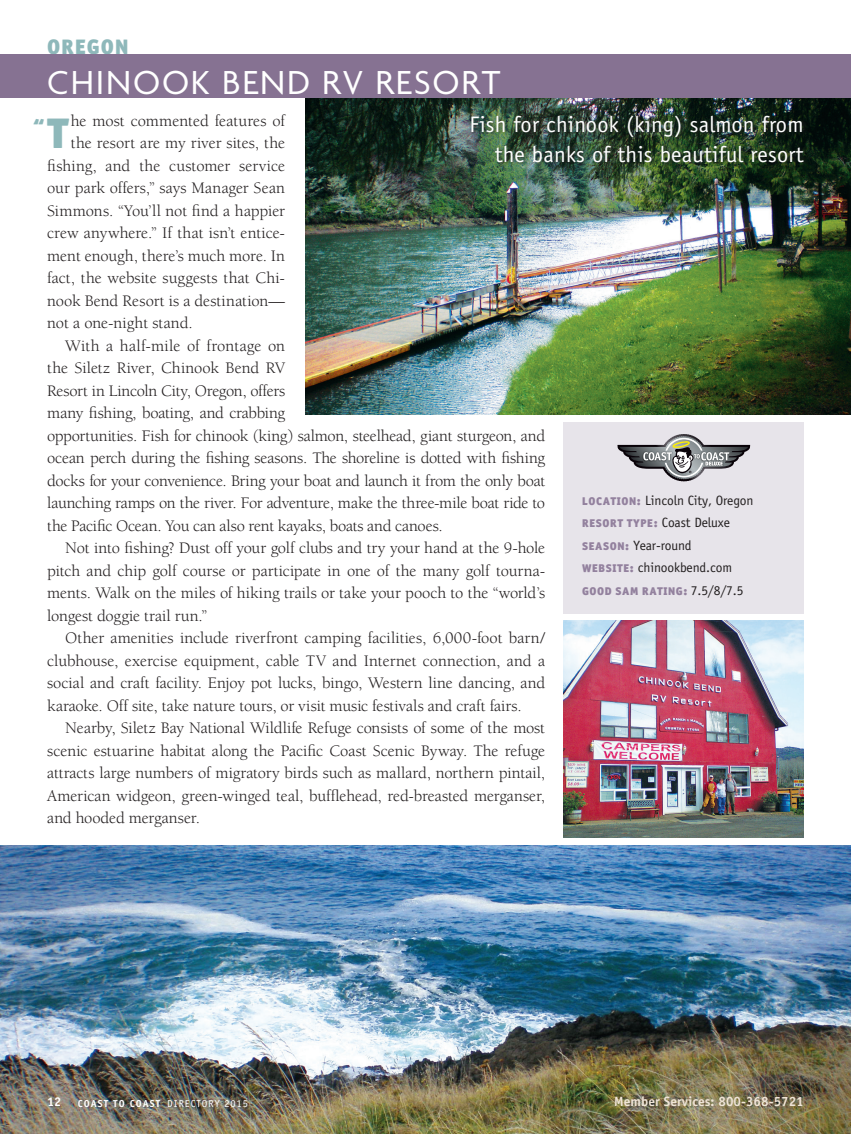
<style>
.page{position:relative;width:851px;height:1134px;background:#fff}
.page>*{position:absolute;margin:0;border:0;box-sizing:border-box;transform-origin:0 0}
.DIR_body_drop_cap{font:42.9px "Officina Sans Black A";color:#8eb8ba}
.t1{font:36px "Agenda";letter-spacing:.05em;color:#fff}
.deck{font:22.5px/30px "Officina Sans Std";letter-spacing:.01em;color:#fff;text-align:right}
.DIR_body_drop_cap-2{font:21px "Officina Sans Black A";letter-spacing:.05em;color:#8eb8ba}
.DIR_Body_Berkeley-In{font:16.5px/22.5px "Berkeley";letter-spacing:-.01em;color:#231f20;text-align:justify}
.DIR_body_drop_cap-3{font:16.5px "Berkeley";color:#231f20}
.resort_box{font:13.5px "Officina Sans Std";letter-spacing:-.01em;color:#231f20}
.t2{font:700 13.5px "Officina Sans Std";color:#f0e5d7}
.t3{font:700 12.75px "Officina Sans Std";color:#fff}
.resort_box-2{font:11.25px "Officina Sans Black A";letter-spacing:.05em;color:#93819e}
.t4{font:700 10.2px "Officina Sans Std";letter-spacing:.1em;color:#fff}
.s1{font-family:"Officina Sans Black A";font-size:11.25px;color:#93819e}
.s2{font-family:"Officina Sans Std";font-size:13.5px;color:#231f20}
.s3{font-weight:400}
.s4{font-weight:400;font-size:10.5px}
</style>
<div class="page">
<img style="left:0;top:845px;width:850px;height:289px">
<img style="left:305px;top:97px;width:545px;height:318px">
<div style="left:0;top:54px;width:850px;height:43px;background:#867292"></div>
<div style="left:470px;top:114px;width:338px;height:52px;background:#231f20;opacity:.75"></div>
<div style="left:563px;top:422px;width:240px;height:191px;background:#e7e4ea"></div>
<svg style="left:617px;top:434px;width:133px;height:47px"></svg>
<img style="left:563px;top:620px;width:240px;height:218px">
<p class="DIR_body_drop_cap-2" style="left:47px;top:33px;width:83px">OREGON</p>
<p class="t1" style="left:32px;top:63px;width:126px">RESORT</p>
<p class="DIR_body_drop_cap" style="left:47px;top:106px;width:24px">T</p>
<p class="DIR_body_drop_cap-3" style="left:71px;top:112px;width:216px">he most commented features of</p>
<p class="t1" style="left:47px;top:63px;width:454px">CHINOOK BEND RV RESORT</p>
<p class="deck" style="left:469px;top:109px;width:335px">Fish for chinook (king) salmon from the banks of this beautiful resort</p>
<p class="DIR_body_drop_cap-2" style="left:33px;top:113px;width:13px">“</p>
<p class="DIR_body_drop_cap-3" style="left:71px;top:134px;width:216px">the resort are my river sites, the</p>
<p class="DIR_body_drop_cap-3" style="left:47px;top:157px;width:239px">fishing, and the customer service</p>
<p class="DIR_body_drop_cap-3" style="left:47px;top:179px;width:239px">our park offers,” says Manager Sean</p>
<p class="DIR_body_drop_cap-3" style="left:47px;top:202px;width:239px">Simmons. “You’ll not find a happier</p>
<p class="DIR_body_drop_cap-3" style="left:47px;top:224px;width:239px">crew anywhere.” If that isn’t entice-</p>
<p class="DIR_body_drop_cap-3" style="left:47px;top:247px;width:239px">ment enough, there’s much more. In</p>
<p class="DIR_body_drop_cap-3" style="left:47px;top:269px;width:239px">fact, the website suggests that Chi-</p>
<p class="DIR_body_drop_cap-3" style="left:47px;top:292px;width:239px">nook Bend Resort is a destination—</p>
<p class="DIR_body_drop_cap-3" style="left:47px;top:314px;width:147px">not a one-night stand.</p>
<p class="DIR_Body_Berkeley-In" style="left:47px;top:335px;width:499px;text-align:left;text-indent:18px">With a half-mile of frontage on<br>the Siletz River, Chinook Bend RV<br>Resort in Lincoln City, Oregon, offers<br>many fishing, boating, and crabbing<br>opportunities. Fish for chinook (king) salmon, steelhead, giant sturgeon, and ocean perch during the fishing seasons. The shoreline is dotted with fishing docks for your convenience. Bring your boat and launch it from the only boat launching ramps on the river. For adventure, make the three-mile boat ride to the Pacific Ocean. You can also rent kayaks, boats and canoes.</p>
<p class="DIR_Body_Berkeley-In" style="left:47px;top:537px;width:499px;text-indent:18px">Not into fishing? Dust off your golf clubs and try your hand at the 9-hole pitch and chip golf course or participate in one of the many golf tourna&shy;ments. Walk on the miles of hiking trails or take your pooch to the “world’s longest doggie trail run.”</p>
<p class="DIR_Body_Berkeley-In" style="left:47px;top:627px;width:499px;text-indent:18px">Other amenities include riverfront camping facilities, 6,000-foot barn/ clubhouse, exercise equipment, cable TV and Internet connection, and a social and craft facility. Enjoy pot lucks, bingo, Western line dancing, and karaoke. Off site, take nature tours, or visit music festivals and craft fairs.</p>
<p class="DIR_Body_Berkeley-In" style="left:47px;top:717px;width:499px;text-indent:18px">Nearby, Siletz Bay National Wildlife Refuge consists of some of the most scenic estuarine habitat along the Pacific Coast Scenic Byway. The refuge attracts large numbers of migratory birds such as mallard, northern pintail, American widgeon, green-winged teal, bufflehead, red-breasted merganser, and hooded merganser.</p>
<p class="resort_box" style="left:582px;top:492px;width:173px"><span class="s1">LOCATION:</span> Lincoln City, Oregon</p>
<p class="resort_box-2" style="left:582px;top:516px;width:149px">RESORT TYPE: <span class="s2">Coast Deluxe</span></p>
<p class="resort_box" style="left:582px;top:537px;width:111px"><span class="s1">SEASON:</span> Year-round</p>
<p class="resort_box" style="left:582px;top:560px;width:151px"><span class="s1">WEBSITE:</span> chinookbend.com</p>
<p class="resort_box-2" style="left:582px;top:584px;width:163px">GOOD SAM RATING: <span class="s2">7.5/8/7.5</span></p>
<p class="t3" style="left:47px;top:1094px;width:16px">12</p>
<p class="t4" style="left:78px;top:1097px;width:172px">COAST TO COAST <span class="s3">DIRECTORY</span> <span class="s4">2015</span></p>
<p class="t2" style="left:614px;top:1093px;width:191px">Member Services: 800-368-5721</p>
</div>
